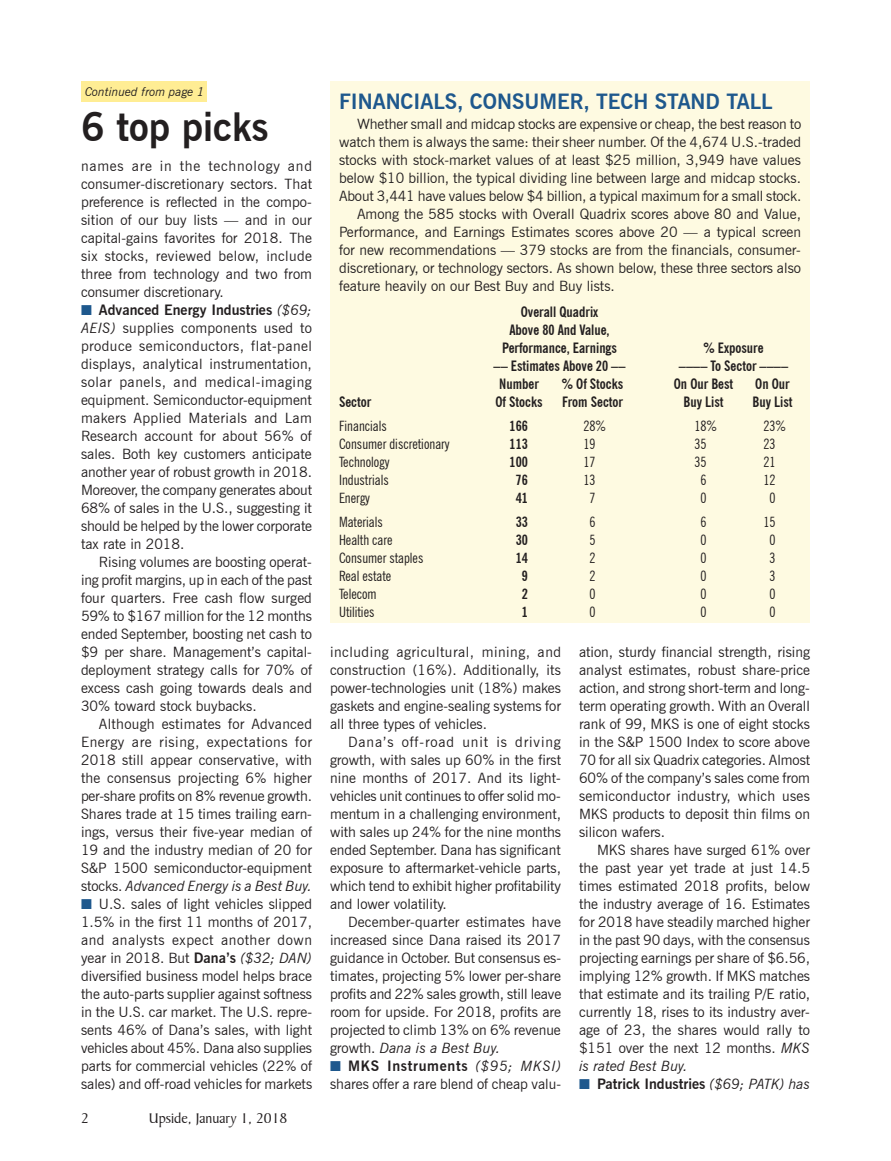
<style>
.page{position:relative;width:891px;height:1161px;background:#fff}
.page>*{position:absolute;margin:0;border:0;box-sizing:border-box;transform-origin:0 0}
.t1{font:700 39px "News Gothic BT";color:#231f20}
.t2{font:700 21px "News Gothic BT";color:#1e588d}
.t3{font:15px "Baker Signet BT";color:#231f20}
.t4{font:14.25px/18px "News Gothic BT";color:#231f20;text-align:justify}
.t5{font:700 condensed 14.25px/18px "News Gothic BT";color:#231f20;text-align:center}
.t6{font:condensed 14.25px "News Gothic BT";color:#231f20}
.t7{font:700 14.25px "News Gothic BT";color:#231f20}
.t8{font:italic 12px "News Gothic BT";color:#231f20}
.s1{color:#1e588d}
.s2{font-weight:700}
.s3{font-style:italic}
.s4{font-weight:400;font-style:italic}
</style>
<div class="page">
<div style="left:81px;top:81px;width:126px;height:20px;background:#ffed94"></div>
<div style="left:330px;top:81px;width:480px;height:542px;background:#fefae1"></div>
<p class="t8" style="left:85px;top:84px;width:121px">Continued from page 1</p>
<h1 class="t1" style="left:81px;top:103px;width:189px">6 top picks</h1>
<p class="t4" style="left:81px;top:157px;width:233px">names are in the technology and consumer-discretionary sectors. That preference is reflected in the compo&shy;sition of our buy lists — and in our capital-gains favorites for 2018. The six stocks, reviewed below, include three from technology and two from consumer discretionary.</p>
<p class="t4" style="left:81px;top:301px;width:233px"><span class="s1">■</span> <span class="s2">Advanced Energy Industries</span> <span class="s3">($69; AEIS)</span> supplies components used to produce semiconductors, flat-panel displays, analytical instrumentation, solar panels, and medical-imaging equipment. Semiconductor-equipment makers Applied Materials and Lam Research account for about 56% of sales. Both key customers anticipate another year of robust growth in 2018.<br>Moreover, the company generates about 68% of sales in the U.S., suggesting it should be helped by the lower corporate tax rate in 2018.</p>
<p class="t4" style="left:81px;top:553px;width:233px;text-indent:18px">Rising volumes are boosting operat&shy;ing profit margins, up in each of the past four quarters. Free cash flow surged 59% to $167 million for the 12 months ended September, boosting net cash to $9 per share. Management’s capital&shy;deployment strategy calls for 70% of excess cash going towards deals and 30% toward stock buybacks.</p>
<p class="t4" style="left:81px;top:715px;width:233px;text-indent:18px">Although estimates for Advanced Energy are rising, expectations for 2018 still appear conservative, with the consensus projecting 6% higher per-share profits on 8% revenue growth.<br>Shares trade at 15 times trailing earn&shy;ings, versus their five-year median of 19 and the industry median of 20 for S&amp;P 1500 semiconductor-equipment stocks. <span class="s3">Advanced Energy is a Best Buy.</span></p>
<p class="t4" style="left:81px;top:895px;width:233px"><span class="s1">■</span> U.S. sales of light vehicles slipped 1.5% in the first 11 months of 2017, and analysts expect another down year in 2018. But <span class="s2">Dana’s</span> <span class="s3">($32; DAN) </span>diversified business model helps brace the auto-parts supplier against softness in the U.S. car market. The U.S. repre&shy;sents 46% of Dana’s sales, with light vehicles about 45%. Dana also supplies parts for commercial vehicles (22% of sales) and off-road vehicles for markets</p>
<p class="t3" style="left:81px;top:1110px;width:9px">2</p>
<p class="t3" style="left:149px;top:1110px;width:140px">Upside, January 1, 2018</p>
<h2 class="t2" style="left:339px;top:89px;width:435px">FINANCIALS, CONSUMER, TECH STAND TALL</h2>
<p class="t4" style="left:357px;top:115px;width:446px">Whether small and midcap stocks are expensive or cheap, the best reason to</p>
<p class="t4" style="left:339px;top:133px;width:464px">watch them is always the same: their sheer number. Of the 4,674 U.S.-traded</p>
<p class="t4" style="left:339px;top:151px;width:463px">stocks with stock-market values of at least $25 million, 3,949 have values</p>
<p class="t4" style="left:339px;top:169px;width:463px">below $10 billion, the typical dividing line between large and midcap stocks.</p>
<p class="t4" style="left:339px;top:187px;width:464px">About 3,441 have values below $4 billion, a typical maximum for a small stock.</p>
<p class="t4" style="left:357px;top:205px;width:446px">Among the 585 stocks with Overall Quadrix scores above 80 and Value,</p>
<p class="t4" style="left:339px;top:223px;width:464px">Performance, and Earnings Estimates scores above 20 — a typical screen</p>
<p class="t4" style="left:339px;top:241px;width:463px">for new recommendations — 379 stocks are from the financials, consumer-</p>
<p class="t4" style="left:339px;top:259px;width:464px">discretionary, or technology sectors. As shown below, these three sectors also</p>
<p class="t4" style="left:339px;top:277px;width:277px">feature heavily on our Best Buy and Buy lists.</p>
<p class="t5" style="left:502px;top:303px;width:116px">Overall Quadrix<br>Above 80 And Value,<br>Performance, Earnings</p>
<p class="t5" style="left:703px;top:339px;width:62px">% Exposure</p>
<p class="t5" style="left:494px;top:357px;width:133px">–– Estimates Above 20 ––</p>
<p class="t5" style="left:679px;top:357px;width:111px">–––– To Sector ––––</p>
<p class="t5" style="left:499px;top:375px;width:41px">Number</p>
<p class="t5" style="left:562px;top:375px;width:63px">% Of Stocks</p>
<p class="t5" style="left:674px;top:375px;width:61px">On Our Best</p>
<p class="t5" style="left:755px;top:375px;width:36px">On Our</p>
<p class="t5" style="left:339px;top:393px;width:34px">Sector</p>
<p class="t5" style="left:496px;top:393px;width:49px">Of Stocks</p>
<p class="t5" style="left:562px;top:393px;width:63px">From Sector</p>
<p class="t5" style="left:684px;top:393px;width:41px">Buy List</p>
<p class="t5" style="left:753px;top:393px;width:41px">Buy List</p>
<p class="t6" style="left:339px;top:418px;width:49px">Financials</p>
<p class="t5" style="left:510px;top:417px;width:20px">166</p>
<p class="t6" style="left:583px;top:418px;width:24px">28%</p>
<p class="t6" style="left:694px;top:418px;width:24px">18%</p>
<p class="t6" style="left:763px;top:418px;width:24px">23%</p>
<p class="t6" style="left:339px;top:436px;width:112px">Consumer discretionary</p>
<p class="t5" style="left:510px;top:435px;width:20px">113</p>
<p class="t6" style="left:583px;top:436px;width:14px">19</p>
<p class="t6" style="left:694px;top:436px;width:14px">35</p>
<p class="t6" style="left:763px;top:436px;width:14px">23</p>
<p class="t6" style="left:339px;top:454px;width:52px">Technology</p>
<p class="t5" style="left:510px;top:453px;width:20px">100</p>
<p class="t6" style="left:583px;top:454px;width:14px">17</p>
<p class="t6" style="left:694px;top:454px;width:14px">35</p>
<p class="t6" style="left:763px;top:454px;width:14px">21</p>
<p class="t6" style="left:339px;top:472px;width:51px">Industrials</p>
<p class="t5" style="left:516px;top:471px;width:14px">76</p>
<p class="t6" style="left:583px;top:472px;width:14px">13</p>
<p class="t6" style="left:700px;top:472px;width:8px">6</p>
<p class="t6" style="left:763px;top:472px;width:14px">12</p>
<p class="t6" style="left:339px;top:490px;width:33px">Energy</p>
<p class="t5" style="left:516px;top:489px;width:14px">41</p>
<p class="t6" style="left:589px;top:490px;width:8px">7</p>
<p class="t6" style="left:700px;top:490px;width:8px">0</p>
<p class="t6" style="left:769px;top:490px;width:8px">0</p>
<p class="t6" style="left:339px;top:514px;width:45px">Materials</p>
<p class="t5" style="left:516px;top:513px;width:14px">33</p>
<p class="t6" style="left:589px;top:514px;width:8px">6</p>
<p class="t6" style="left:700px;top:514px;width:8px">6</p>
<p class="t6" style="left:763px;top:514px;width:14px">15</p>
<p class="t6" style="left:339px;top:532px;width:55px">Health care</p>
<p class="t5" style="left:516px;top:531px;width:14px">30</p>
<p class="t6" style="left:589px;top:532px;width:8px">5</p>
<p class="t6" style="left:700px;top:532px;width:8px">0</p>
<p class="t6" style="left:769px;top:532px;width:8px">0</p>
<p class="t6" style="left:339px;top:550px;width:86px">Consumer staples</p>
<p class="t5" style="left:516px;top:549px;width:14px">14</p>
<p class="t6" style="left:589px;top:550px;width:8px">2</p>
<p class="t6" style="left:700px;top:550px;width:8px">0</p>
<p class="t6" style="left:769px;top:550px;width:8px">3</p>
<p class="t6" style="left:339px;top:568px;width:54px">Real estate</p>
<p class="t5" style="left:522px;top:567px;width:8px">9</p>
<p class="t6" style="left:589px;top:568px;width:8px">2</p>
<p class="t6" style="left:700px;top:568px;width:8px">0</p>
<p class="t6" style="left:769px;top:568px;width:8px">3</p>
<p class="t6" style="left:339px;top:586px;width:39px">Telecom</p>
<p class="t5" style="left:522px;top:585px;width:8px">2</p>
<p class="t6" style="left:589px;top:586px;width:8px">0</p>
<p class="t6" style="left:700px;top:586px;width:8px">0</p>
<p class="t6" style="left:769px;top:586px;width:8px">0</p>
<p class="t6" style="left:339px;top:604px;width:37px">Utilities</p>
<p class="t5" style="left:522px;top:603px;width:8px">1</p>
<p class="t6" style="left:589px;top:604px;width:8px">0</p>
<p class="t6" style="left:700px;top:604px;width:8px">0</p>
<p class="t6" style="left:769px;top:604px;width:8px">0</p>
<p class="t4" style="left:330px;top:643px;width:233px">including agricultural, mining, and construction (16%). Additionally, its power-technologies unit (18%) makes gaskets and engine-sealing systems for all three types of vehicles.</p>
<p class="t4" style="left:330px;top:733px;width:233px;text-indent:18px">Dana’s off-road unit is driving growth, with sales up 60% in the first nine months of 2017. And its light&shy;vehicles unit continues to offer solid mo&shy;mentum in a challenging environment, with sales up 24% for the nine months ended September. Dana has significant exposure to aftermarket-vehicle parts, which tend to exhibit higher profitability and lower volatility.</p>
<p class="t4" style="left:330px;top:913px;width:233px;text-indent:18px">December-quarter estimates have increased since Dana raised its 2017 guidance in October. But consensus es&shy;timates, projecting 5% lower per-share profits and 22% sales growth, still leave room for upside. For 2018, profits are projected to climb 13% on 6% revenue growth. <span class="s3">Dana is a Best Buy.</span></p>
<p class="t4" style="left:330px;top:1057px;width:233px"><span class="s1">■</span> <span class="s2">MKS Instruments</span> <span class="s3">($95; MKSI) </span>shares offer a rare blend of cheap valu-</p>
<p class="t4" style="left:579px;top:643px;width:233px">ation, sturdy financial strength, rising analyst estimates, robust share-price action, and strong short-term and long&shy;term operating growth. With an Overall rank of 99, MKS is one of eight stocks in the S&amp;P 1500 Index to score above 70 for all six Quadrix categories. Almost 60% of the company’s sales come from semiconductor industry, which uses MKS products to deposit thin films on silicon wafers.</p>
<p class="t4" style="left:579px;top:841px;width:233px;text-indent:18px">MKS shares have surged 61% over the past year yet trade at just 14.5 times estimated 2018 profits, below the industry average of 16. Estimates for 2018 have steadily marched higher in the past 90 days, with the consensus projecting earnings per share of $6.56, implying 12% growth. If MKS matches that estimate and its trailing P/E ratio, currently 18, rises to its industry aver&shy;age of 23, the shares would rally to $151 over the next 12 months. <span class="s3">MKS is rated Best Buy.</span></p>
<p class="t7" style="left:579px;top:1075px;width:232px"><span class="s1">■</span> Patrick Industries <span class="s4">($69; PATK) has</span></p>
</div>
